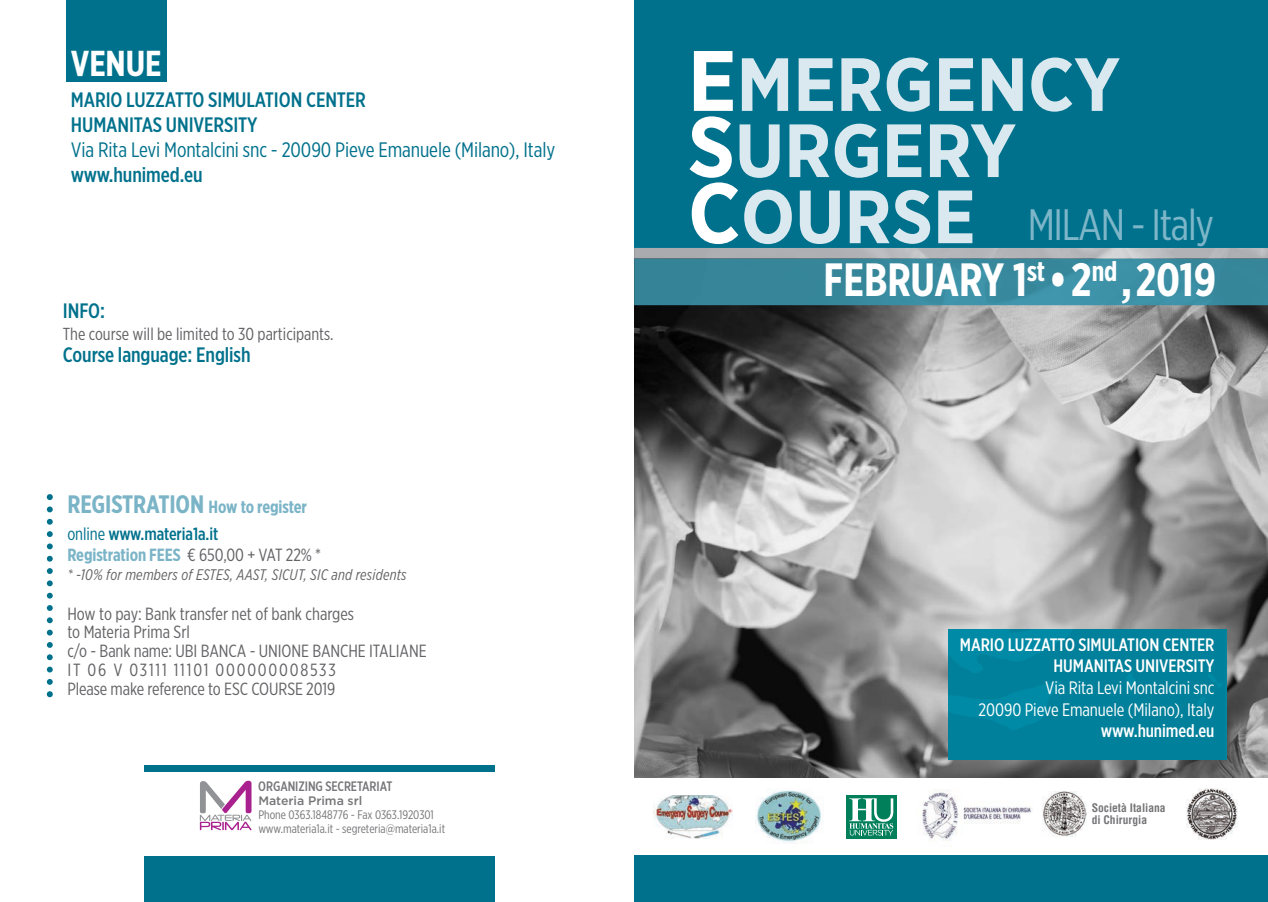
<style>
.page{position:relative;width:1268px;height:902px;background:#fff}
.page>*{position:absolute;margin:0;border:0;box-sizing:border-box;transform-origin:0 0}
.t1{font:700 75.15px/66.2px "Gotham Narrow";color:#dae9ef}
.t2{font:700 46.65px "Gotham X Narrow";color:#fff}
.t3{font:43.95px "Gotham X Narrow";letter-spacing:-.03em;color:#7eb6c9}
.t4{font:700 36px "Gotham X Narrow";letter-spacing:-.005em;color:#fff}
.t5{font:500 20.85px/25px "Gotham X Narrow";letter-spacing:-.005em;color:#00718c}
.t6{font:20.85px "Gotham X Narrow";letter-spacing:-.005em;color:#00718c}
.t7{font:500 18px/21.6px "Gotham X Narrow";letter-spacing:-.005em;color:#fff;text-align:right}
.t8{font:18px/21.6px "Gotham X Narrow";letter-spacing:-.005em;color:#fff;text-align:right}
.t9{font:17.7px/18.8px "Gotham X Narrow";letter-spacing:-.005em;color:#636366}
.t10{font:500 17.7px/27.3px "Gotham X Narrow";letter-spacing:-.005em;color:#00718c}
.t11{font:700 17.7px "Gotham X Narrow";letter-spacing:-.005em;color:#7bb4c7}
.t12{font:17.4px "Gotham X Narrow";color:#636366}
.t13{font:italic 15.3px "Gotham X Narrow";letter-spacing:.015em;color:#636366}
.t14{font:500 13.65px "Gotham X Narrow";letter-spacing:-.005em;color:#767578}
.t15{font:12.3px/14px "Gotham X Narrow";color:#767578}
.t16{font:500 12.3px "Gotham";color:#767578}
.t17{font:700 condensed 11.55px/12.5px "Helvetica";color:#767578}
.s1{font-weight:700;font-size:25.2px;color:#7bb4c7}
.s2{font-weight:700;color:#7bb4c7}
.s3{font-weight:400}
.s4{font-weight:400;color:#636366}
.s5{font-size:85.5px;color:#fff}
</style>
<div class="page">
<div style="left:66px;top:0;width:100px;height:82px;background:#00718c"></div>
<img style="left:922px;top:789px;width:110px;height:52px">
<img style="left:634px;top:305px;width:633px;height:472px">
<div style="left:634px;top:0;width:633px;height:248px;background:#00718c"></div>
<div style="left:634px;top:855px;width:633px;height:46px;background:#00718c"></div>
<svg style="left:634px;top:248px;width:633px;height:57px;background:#4e91a2"></svg>
<img style="left:948px;top:629px;width:278px;height:130px">
<img style="left:1186px;top:788px;width:50px;height:51px">
<img style="left:755px;top:790px;width:68px;height:53px">
<img style="left:653px;top:795px;width:79px;height:43px">
<svg style="left:47px;top:494px;width:6px;height:203px"></svg>
<svg style="left:200px;top:780px;width:51px;height:50px"></svg>
<div style="left:144px;top:765px;width:351px;height:6px;background:#00718c"></div>
<div style="left:144px;top:856px;width:351px;height:45px;background:#00718c"></div>
<div style="left:845px;top:795px;width:51px;height:43px;background:#007f5a"></div>
<svg style="left:849px;top:798px;width:44px;height:37px"></svg>
<img style="left:1042px;top:791px;width:43px;height:45px">
<h3 class="t4" style="left:71px;top:50px;width:92px">VENUE</h3>
<p class="t5" style="left:71px;top:88px;width:296px">MARIO LUZZATTO SIMULATION CENTER<br>HUMANITAS UNIVERSITY</p>
<p class="t6" style="left:71px;top:142px;width:485px">Via Rita Levi Montalcini snc - 20090 Pieve Emanuele (Milano), Italy</p>
<p class="t5" style="left:71px;top:163px;width:133px">www.hunimed.eu</p>
<p class="t5" style="left:63px;top:300px;width:43px">INFO:</p>
<p class="t12" style="left:63px;top:327px;width:272px">The course will be limited to 30 participants.</p>
<p class="t5" style="left:63px;top:343px;width:189px">Course language: English</p>
<p class="t10" style="left:67px;top:494px;width:241px"><span class="s1">REGISTRATION</span> <span class="s2">How to register </span><span class="s3">online</span> www.materia1a.it</p>
<p class="t11" style="left:67px;top:548px;width:255px">Registration FEES <span class="s4">€ 650,00 + VAT 22% *</span></p>
<p class="t13" style="left:67px;top:569px;width:340px">* -10% for members of ESTES, AAST, SICUT, SIC and residents</p>
<p class="t9" style="left:67px;top:605px;width:361px">How to pay: Bank transfer net of bank charges<br>to Materia Prima Srl<br>c/o - Bank name: UBI BANCA - UNIONE BANCHE ITALIANE IT 06 V 03111 11101 000000008533<br>Please make reference to ESC COURSE 2019</p>
<p class="t14" style="left:258px;top:781px;width:135px">ORGANIZING SECRETARIAT</p>
<p class="t16" style="left:258px;top:796px;width:105px">Materia Prima srl</p>
<p class="t15" style="left:258px;top:808px;width:188px">Phone 0363.1848776 - Fax 0363.1920301 www.materia1a.it - segreteria@materia1a.it</p>
<h1 class="t1" style="left:687px;top:57px;width:434px"><span class="s5">E</span>MERGENCY<br><span class="s5">S</span>URGERY<br><span class="s5">C</span>OURSE</h1>
<h3 class="t3" style="left:1027px;top:209px;width:188px">MILAN - Italy</h3>
<h2 class="t2" style="left:823px;top:263px;width:394px">FEBRUARY 1<sup>st</sup>•2<sup>nd</sup> , 2019</h2>
<p class="t7" style="left:959px;top:634px;width:256px">MARIO LUZZATTO SIMULATION CENTER<br>HUMANITAS UNIVERSITY</p>
<p class="t8" style="left:978px;top:678px;width:237px">Via Rita Levi Montalcini snc<br>20090 Pieve Emanuele (Milano), Italy</p>
<p class="t7" style="left:1100px;top:721px;width:115px">www.hunimed.eu</p>
<p class="t17" style="left:1091px;top:802px;width:75px">Società Italiana di Chirurgia</p>
</div>
